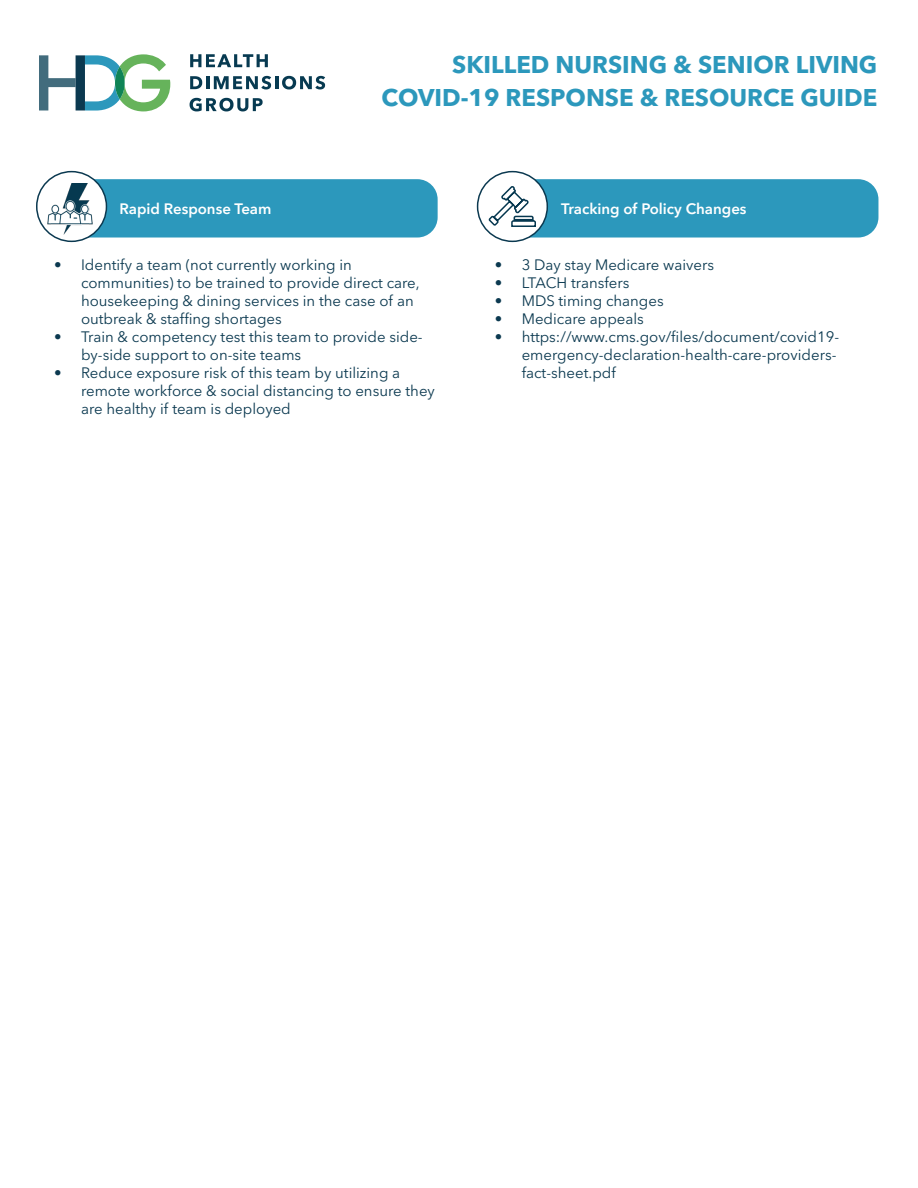
<style>
.page{position:relative;width:918px;height:1188px;background:#fff}
.page>*{position:absolute;margin:0;border:0;box-sizing:border-box;transform-origin:0 0}
.t1{font:700 24px/33px "Avenir Next LT Pro";color:#2c98bc;text-align:right}
.t2{font:15px/18px "Avenir Next LT Pro";color:#0b3950}
.t3{font:600 15px "Avenir Next LT Pro";color:#fff}
</style>
<div class="page">
<div style="left:42px;top:179px;width:396px;height:59px;background:#2c98bc;border-radius:20px"></div>
<div style="left:37px;top:172px;width:69px;height:69px;background:#fff;border-radius:50%"></div>
<div style="left:36px;top:171px;width:71px;height:71px;border:2px solid #0b3950;border-radius:50%"></div>
<div style="left:483px;top:179px;width:395px;height:59px;background:#2c98bc;border-radius:20px"></div>
<div style="left:478px;top:172px;width:69px;height:69px;background:#fff;border-radius:50%"></div>
<div style="left:477px;top:171px;width:71px;height:71px;border:2px solid #0b3950;border-radius:50%"></div>
<svg style="left:39px;top:54px;width:131px;height:57px"></svg>
<svg style="left:115px;top:67px;width:10px;height:32px"></svg>
<svg style="left:190px;top:54px;width:78px;height:13px"></svg>
<svg style="left:190px;top:76px;width:135px;height:14px"></svg>
<svg style="left:190px;top:98px;width:73px;height:13px"></svg>
<img style="left:48px;top:183px;width:44px;height:52px">
<svg style="left:487px;top:184px;width:49px;height:43px"></svg>
<p class="t1" style="left:382px;top:48px;width:497px">SKILLED NURSING &amp; SENIOR LIVING<br>COVID-19 RESPONSE &amp; RESOURCE GUIDE</p>
<p class="t3" style="left:120px;top:199px;width:154px">Rapid Response Team</p>
<p class="t3" style="left:561px;top:199px;width:187px">Tracking of Policy Changes</p>
<p class="t2" style="left:81px;top:256px;width:340px;text-indent:-27px">• Identify a team (not currently working in communities) to be trained to provide direct care, housekeeping &amp; dining services in the case of an outbreak &amp; staffing shortages</p>
<p class="t2" style="left:81px;top:328px;width:343px;text-indent:-27px">• Train &amp; competency test this team to provide side&shy;by-side support to on-site teams</p>
<p class="t2" style="left:81px;top:364px;width:355px;text-indent:-27px">• Reduce exposure risk of this team by utilizing a remote workforce &amp; social distancing to ensure they are healthy if team is deployed</p>
<p class="t2" style="left:495px;top:256px;width:221px">• 3 Day stay Medicare waivers</p>
<p class="t2" style="left:495px;top:274px;width:136px">• LTACH transfers</p>
<p class="t2" style="left:495px;top:292px;width:170px">• MDS timing changes</p>
<p class="t2" style="left:495px;top:310px;width:151px">• Medicare appeals</p>
<p class="t2" style="left:522px;top:328px;width:319px;text-indent:-27px">• https://www.cms.gov/files/document/covid19- emergency-declaration-health-care-providers&shy;fact-sheet.pdf</p>
</div>
